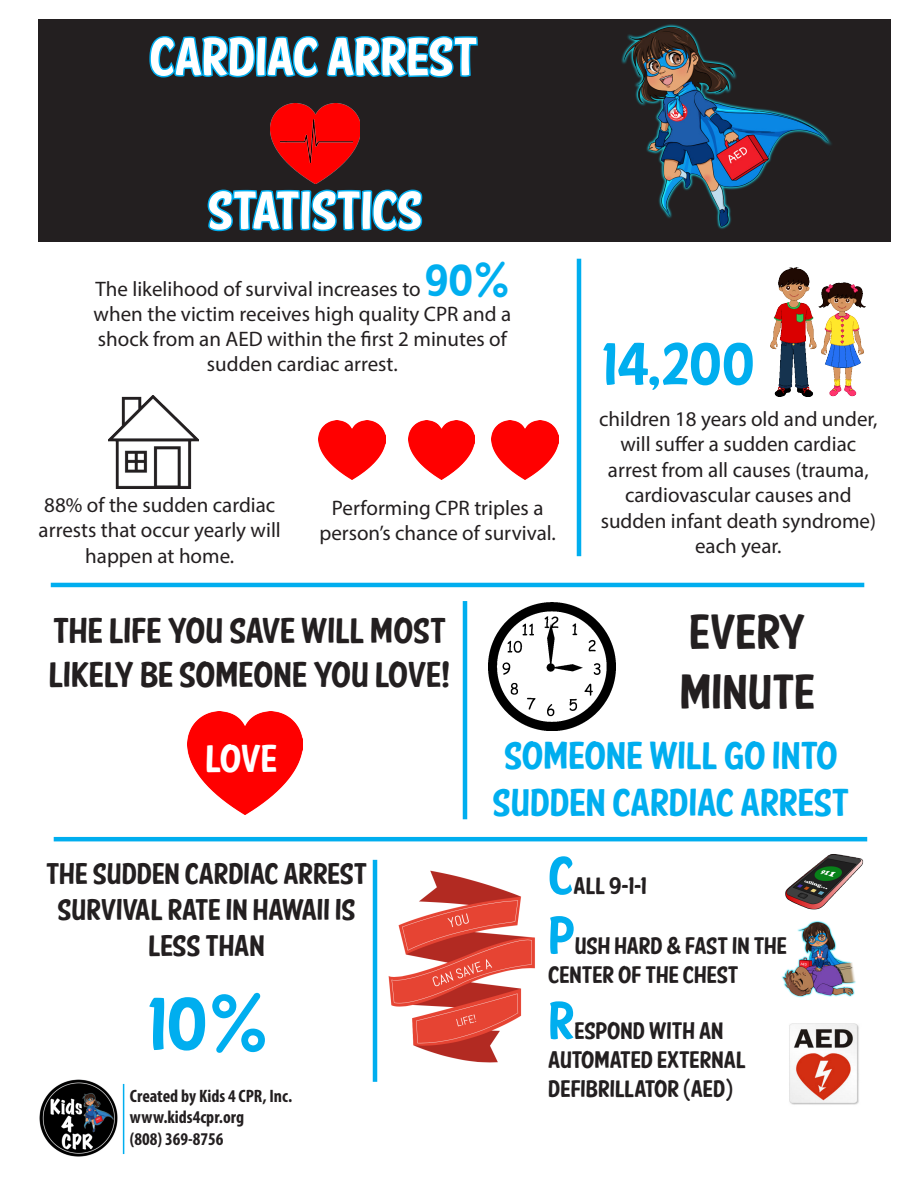
<style>
.page{position:relative;width:918px;height:1188px;background:#fff}
.page>*{position:absolute;margin:0;border:0;box-sizing:border-box;transform-origin:0 0}
.t1{font:75px "American Purpose Casual 01";color:#00aeef}
.t2{font:60px "American Purpose Casual 01";color:#00aeef}
.t3{font:54px "American Purpose Casual 01";letter-spacing:-.005em;color:#fff}
.t4{font:54px "American Purpose Casual 01";color:#00aeef}
.t5{font:49.5px "American Purpose Casual 01";color:#231f20}
.t6{font:39px/46.8px "American Purpose Casual 01";color:#00aeef;text-align:center}
.t7{font:39px "American Purpose Casual 01";color:#fff}
.t8{font:36px/43.2px "American Purpose Casual 01";color:#231f20}
.t9{font:30px/36px "American Purpose Casual 01";letter-spacing:-.005em;color:#231f20;text-align:center}
.t10{font:24px/28.8px "American Purpose Casual 01";color:#231f20}
.t11{font:21px/25.2px "Myriad Pro";color:#231f20;text-align:center}
.t12{font:700 condensed 18px "Myriad Pro";color:#231f20}
.s1{font-family:"American Purpose Casual 01";font-size:45px;color:#00aeef}
.s2{font-family:"Chalkboard";font-size:45px;color:#00aeef}
.s3{font-family:"Chalkboard"}
</style>
<div class="page">
<div style="left:38px;top:19px;width:853px;height:223px;background:#231f20"></div>
<svg style="left:149px;top:35px;width:329px;height:197px"></svg>
<img style="left:270px;top:103px;width:90px;height:81px">
<img style="left:280px;top:120px;width:72px;height:42px">
<hr style="left:577px;top:259px;width:4px;height:297px;background:#00aeef">
<img style="left:770px;top:268px;width:96px;height:128px">
<img style="left:109px;top:396px;width:89px;height:92px">
<img style="left:319px;top:420px;width:66px;height:59px">
<img style="left:408px;top:420px;width:67px;height:59px">
<img style="left:492px;top:420px;width:66px;height:59px">
<hr style="left:51px;top:583px;width:813px;height:4px;background:#00aeef">
<img style="left:187px;top:712px;width:115px;height:102px">
<img style="left:488px;top:603px;width:128px;height:128px">
<hr style="left:463px;top:601px;width:4px;height:218px;background:#00aeef">
<hr style="left:373px;top:860px;width:4px;height:222px;background:#00aeef">
<img style="left:388px;top:870px;width:147px;height:193px">
<img style="left:785px;top:854px;width:78px;height:56px">
<img style="left:789px;top:1023px;width:70px;height:82px">
<img style="left:621px;top:24px;width:211px;height:205px">
<img style="left:39px;top:1080px;width:79px;height:77px">
<hr style="left:123px;top:1084px;width:1px;height:70px;background:#00aeef">
<hr style="left:54px;top:837px;width:813px;height:4px;background:#00aeef">
<img style="left:781px;top:921px;width:75px;height:77px">
<p class="t3" style="left:150px;top:37px;width:330px">CARDIAC ARREST</p>
<p class="t3" style="left:208px;top:190px;width:216px">STATISTICS</p>
<p class="t11" style="left:94px;top:276px;width:419px">The likelihood of survival increases to <span class="s1">90</span><span class="s2">% </span>when the victim receives high quality CPR and a shock from an AED within the first 2 minutes of sudden cardiac arrest.</p>
<p class="t11" style="left:39px;top:492px;width:244px">88% of the sudden cardiac arrests that occur yearly will happen at home.</p>
<p class="t11" style="left:319px;top:495px;width:238px">Performing CPR triples a person’s chance of survival.</p>
<p class="t2" style="left:602px;top:342px;width:154px">14,200</p>
<p class="t11" style="left:599px;top:406px;width:280px">children 18 years old and under, will suffer a sudden cardiac arrest from all causes (trauma, cardiovascular causes and sudden infant death syndrome) each year.</p>
<p class="t8" style="left:49px;top:611px;width:403px">THE LIFE YOU SAVE WILL MOST<br>LIKELY BE SOMEONE YOU LOVE!</p>
<p class="t5" style="left:689px;top:614px;width:118px">EVERY</p>
<p class="t5" style="left:680px;top:673px;width:137px">MINUTE</p>
<p class="t6" style="left:492px;top:734px;width:358px">SOMEONE WILL GO INTO<br>SUDDEN CARDIAC ARREST</p>
<p class="t7" style="left:205px;top:744px;width:73px">LOVE</p>
<p class="t9" style="left:46px;top:857px;width:323px">THE SUDDEN CARDIAC ARREST<br>SURVIVAL RATE IN HAWAII IS<br>LESS THAN</p>
<p class="t1" style="left:147px;top:996px;width:122px">10<span class="s3">%</span></p>
<p class="t12" style="left:130px;top:1085px;width:164px">Created by Kids 4 CPR, Inc.</p>
<p class="t12" style="left:130px;top:1106px;width:116px">www.kids4cpr.org</p>
<p class="t12" style="left:130px;top:1128px;width:95px">(808) 369-8756</p>
<p class="t4" style="left:548px;top:856px;width:27px">C</p>
<p class="t10" style="left:574px;top:873px;width:75px">ALL 9-1-1</p>
<p class="t4" style="left:548px;top:915px;width:28px">P</p>
<p class="t10" style="left:548px;top:933px;width:240px;text-indent:27px">USH HARD &amp; FAST IN THE<br>CENTER OF THE CHEST</p>
<p class="t4" style="left:548px;top:1001px;width:28px">R</p>
<p class="t10" style="left:548px;top:1018px;width:199px;text-align:center">ESPOND WITH AN<br>AUTOMATED EXTERNAL<br>DEFIBRILLATOR <span class="s3">(</span>AED<span class="s3">)</span></p>
</div>
